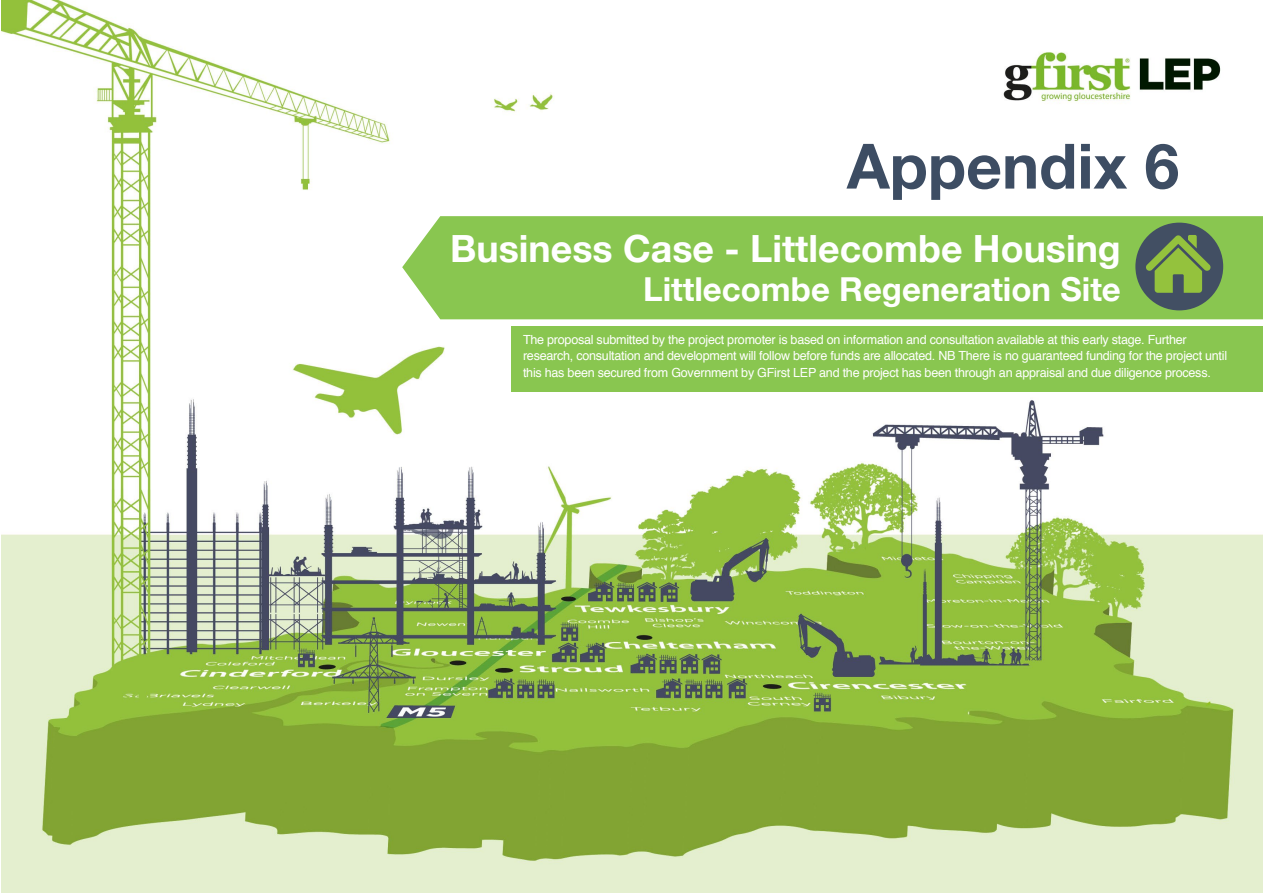
<style>
.page{position:relative;width:1263px;height:893px;background:#fff}
.page>*{position:absolute;margin:0;border:0;box-sizing:border-box;transform-origin:0 0}
.t1{font:700 62.55px "Helvetica Neue";color:#3d4d63}
.t2{font:700 37.5px "Helvetica Neue";color:#fff}
.t3{font:700 33px "Helvetica Neue";color:#fff}
.t4{font:12.6px/16.8px "Helvetica";letter-spacing:-.02em;color:#fff}
</style>
<div class="page">
<img style="left:1px;top:0;width:1262px;height:893px">
<div style="left:511px;top:326px;width:752px;height:65px;background:#89c650"></div>
<div style="left:402px;top:216px;width:861px;height:103px;background:#89c650"></div>
<div style="left:1135px;top:223px;width:88px;height:87px;background:#424f63;border-radius:50%"></div>
<svg style="left:1145px;top:235px;width:66px;height:58px"></svg>
<p class="t1" style="left:847px;top:117px;width:334px">Appendix 6</p>
<p class="t2" style="left:450px;top:219px;width:672px">Business Case - Littlecombe Housing</p>
<p class="t3" style="left:643px;top:264px;width:479px">Littlecombe Regeneration Site</p>
<p class="t4" style="left:523px;top:331px;width:706px">The proposal submitted by the project promoter is based on information and consultation available at this early stage. Further research, consultation and development will follow before funds are allocated. NB There is no guaranteed funding for the project until this has been secured from Government by GFirst LEP and the project has been through an appraisal and due diligence process.</p>
</div>
